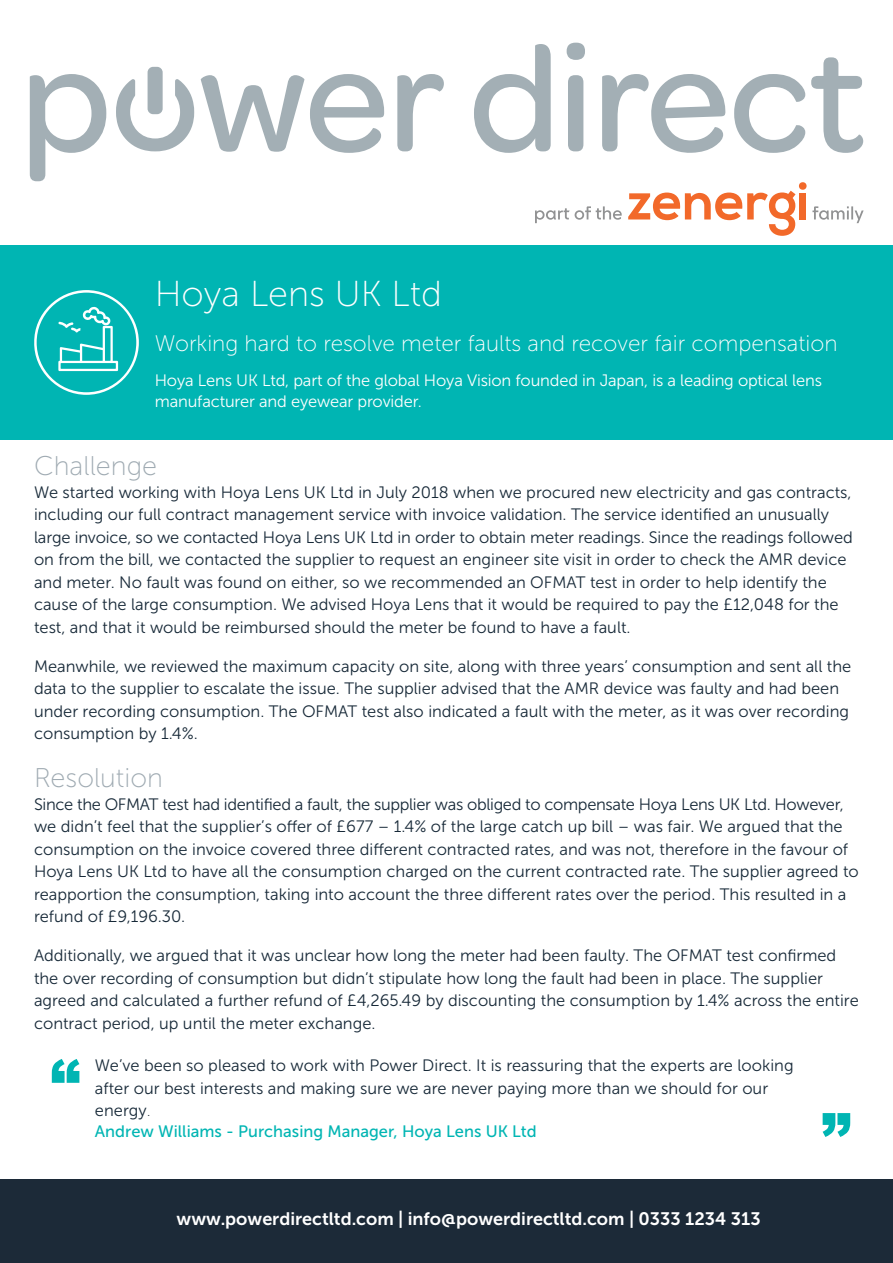
<style>
.page{position:relative;width:893px;height:1263px;background:#fff}
.page>*{position:absolute;margin:0;border:0;box-sizing:border-box;transform-origin:0 0}
.t1{font:900 60px "Arial";color:#00b5b3}
.t2{font:36px "Museo Sans 100";color:#fff}
.t3{font:27px "Museo Sans 100";color:#9faab2}
.t4{font:22.5px "Museo Sans 100";color:#fff}
.t5{font:18px "Museo Sans 700";color:#fff}
.t6{font:16.5px/22.5px "Museo Sans 300";color:#172938}
.t7{font:16.5px/21px "Museo Sans 300";letter-spacing:-.01em;color:#fff}
.t8{font:16.5px "Museo Sans 500";color:#00b5b3}
.s1{font-family:"Museo Sans 100";color:#1c2a38}
</style>
<div class="page">
<div style="left:0;top:245px;width:892px;height:194px;background:#00b5b3"></div>
<div style="left:0;top:1179px;width:893px;height:84px;background:#1c2a38"></div>
<svg style="left:30px;top:74px;width:76px;height:107px"></svg>
<svg style="left:201px;top:74px;width:183px;height:79px"></svg>
<svg style="left:397px;top:74px;width:47px;height:77px"></svg>
<svg style="left:474px;top:44px;width:77px;height:109px"></svg>
<svg style="left:567px;top:43px;width:18px;height:108px"></svg>
<svg style="left:602px;top:74px;width:123px;height:79px"></svg>
<svg style="left:734px;top:74px;width:71px;height:79px"></svg>
<svg style="left:811px;top:57px;width:52px;height:96px"></svg>
<svg style="left:116px;top:78px;width:78px;height:73px"></svg>
<div style="left:148px;top:67px;width:15px;height:47px;background:#a3afb5;border-radius:6px"></div>
<svg style="left:535px;top:206px;width:87px;height:17px"></svg>
<svg style="left:628px;top:182px;width:236px;height:54px"></svg>
<svg style="left:34px;top:290px;width:105px;height:105px"></svg>
<p class="t2" style="left:155px;top:275px;width:289px">Hoya Lens UK Ltd</p>
<p class="t4" style="left:155px;top:332px;width:684px">Working hard to resolve meter faults and recover fair compensation</p>
<p class="t7" style="left:155px;top:370px;width:669px">Hoya Lens UK Ltd, part of the global Hoya Vision founded in Japan, is a leading optical lens manufacturer and eyewear provider.</p>
<p class="t3" style="left:34px;top:452px;width:125px">Challenge</p>
<p class="t6" style="left:34px;top:481px;width:820px">We started working with Hoya Lens UK Ltd in July 2018 when we procured new electricity and gas contracts, including our full contract management service with invoice validation. The service identified an unusually large invoice, so we contacted Hoya Lens UK Ltd in order to obtain meter readings. Since the readings followed on from the bill, we contacted the supplier to request an engineer site visit in order to check the AMR device and meter. No fault was found on either, so we recommended an OFMAT test in order to help identify the cause of the large consumption. We advised Hoya Lens that it would be required to pay the £12,048 for the test, and that it would be reimbursed should the meter be found to have a fault.</p>
<p class="t6" style="left:34px;top:655px;width:819px">Meanwhile, we reviewed the maximum capacity on site, along with three years’ consumption and sent all the data to the supplier to escalate the issue. The supplier advised that the AMR device was faulty and had been under recording consumption. The OFMAT test also indicated a fault with the meter, as it was over recording consumption by 1.4%.</p>
<p class="t3" style="left:34px;top:764px;width:130px">Resolution</p>
<p class="t6" style="left:34px;top:793px;width:826px">Since the OFMAT test had identified a fault, the supplier was obliged to compensate Hoya Lens UK Ltd. However, we didn’t feel that the supplier’s offer of £677 – 1.4% of the large catch up bill – was fair. We argued that the consumption on the invoice covered three different contracted rates, and was not, therefore in the favour of Hoya Lens UK Ltd to have all the consumption charged on the current contracted rate. The supplier agreed to reapportion the consumption, taking into account the three different rates over the period. This resulted in a refund of £9,196.30.</p>
<p class="t6" style="left:34px;top:944px;width:826px">Additionally, we argued that it was unclear how long the meter had been faulty. The OFMAT test confirmed the over recording of consumption but didn’t stipulate how long the fault had been in place. The supplier agreed and calculated a further refund of £4,265.49 by discounting the consumption by 1.4% across the entire contract period, up until the meter exchange.</p>
<p class="t6" style="left:95px;top:1054px;width:700px">We’ve been so pleased to work with Power Direct. It is reassuring that the experts are looking after our best interests and making sure we are never paying more than we should for our energy<span class="s1">.</span></p>
<p class="t8" style="left:95px;top:1122px;width:443px">Andrew Williams - Purchasing Manager, Hoya Lens UK Ltd</p>
<p class="t1" style="left:50px;top:1037px;width:31px">“</p>
<p class="t1" style="left:821px;top:1092px;width:31px">”</p>
<p class="t5" style="left:177px;top:1209px;width:586px">www.powerdirectltd.com | info@powerdirectltd.com | 0333 1234 313</p>
</div>
